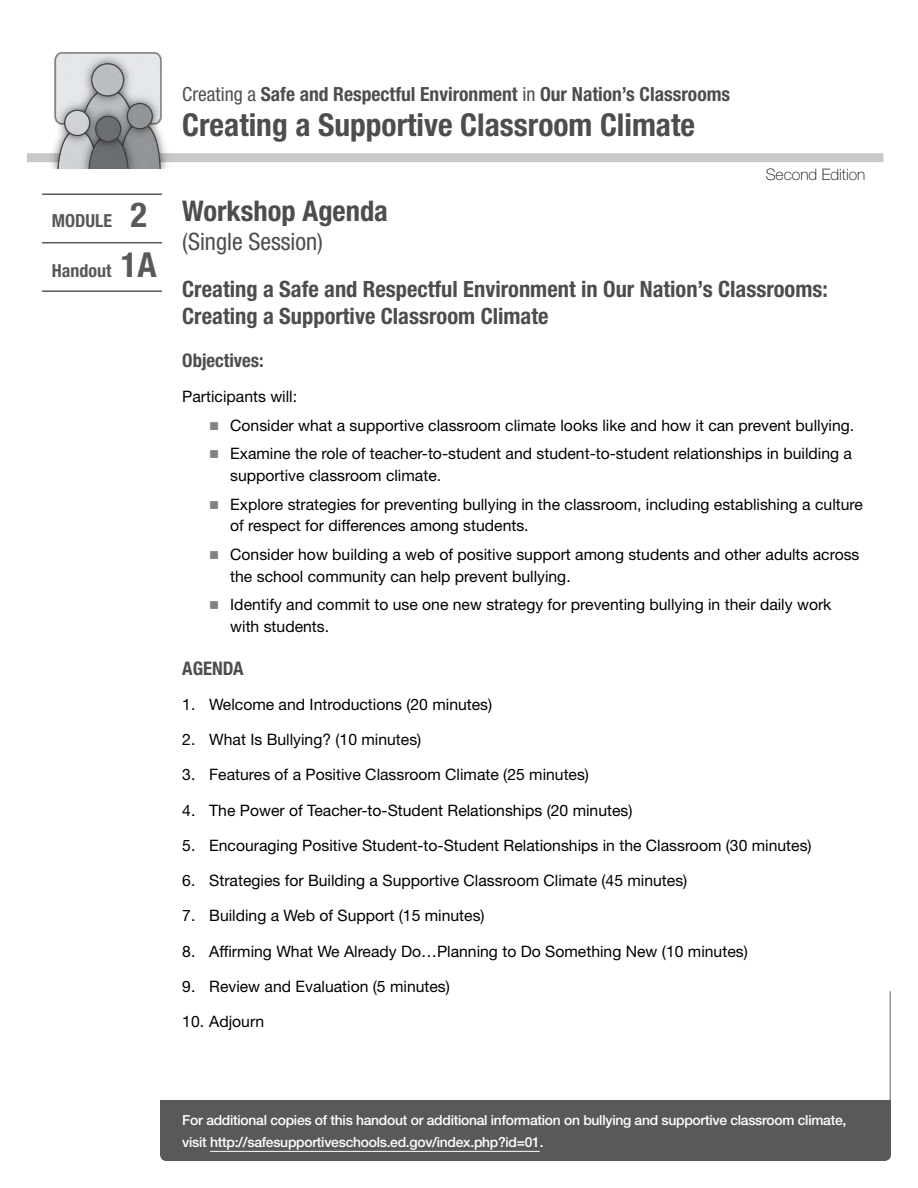
<style>
.page{position:relative;width:918px;height:1188px;background:#fff}
.page>*{position:absolute;margin:0;border:0;box-sizing:border-box;transform-origin:0 0}
.t1{font:700 condensed 31.5px "Helvetica Neue LT Std";color:#4d4d4f}
.t2{font:700 condensed 28.5px "Helvetica Neue LT Std";color:#4d4d4f}
.t3{font:condensed 24px "Helvetica Neue LT Std";color:#4d4d4f}
.t4{font:700 condensed 22.5px/27px "Helvetica Neue LT Std";color:#4d4d4f}
.t5{font:700 condensed 19.5px "Helvetica Neue LT Std";color:#4d4d4f}
.t6{font:700 condensed 18.75px "Helvetica Neue LT Std";color:#4d4d4f}
.t7{font:700 condensed 18px "Helvetica Neue LT Std";color:#58595b}
.t8{font:15.75px/21.8px "Helvetica Neue LT Std";color:#000}
.t9{font:100 15.75px "Helvetica Neue LT Std";color:#000}
.t10{font:500 13.8px/21.8px "Helvetica Neue LT Std";letter-spacing:-.02em;color:#fff}
.s1{font-size:34.5px}
.s2{font-weight:400}
.s3{color:#808285}
</style>
<div class="page">
<div style="left:160px;top:1100px;width:731px;height:61px;background:#58595b"></div>
<div style="left:27px;top:153px;width:856px;height:9px;background:#c7c8ca"></div>
<img style="left:41px;top:52px;width:134px;height:116px">
<hr style="left:42px;top:242px;width:120px;height:1px;background:#58595b">
<hr style="left:42px;top:193px;width:120px;height:2px;background:#58595b">
<hr style="left:42px;top:290px;width:120px;height:2px;background:#58595b">
<hr style="left:210px;top:1151px;width:330px;height:1px;background:#fff">
<p class="t7" style="left:52px;top:210px;width:97px">MODULE <span class="s1">2</span></p>
<h2 class="t7" style="left:52px;top:259px;width:106px">Handout <span class="s1">1A</span></h2>
<p class="t5" style="left:182px;top:82px;width:549px"><span class="s2">Creating a</span> Safe and Respectful Environment <span class="s2">in</span> Our Nation’s Classrooms</p>
<h1 class="t1" style="left:182px;top:105px;width:514px">Creating a Supportive Classroom Climate</h1>
<p class="t9" style="left:766px;top:165px;width:101px">Second Edition</p>
<h2 class="t2" style="left:182px;top:194px;width:207px">Workshop Agenda</h2>
<h2 class="t3" style="left:182px;top:228px;width:142px">(Single Session)</h2>
<p class="t4" style="left:182px;top:275px;width:647px">Creating a Safe and Respectful Environment in Our Nation’s Classrooms:<br>Creating a Supportive Classroom Climate</p>
<h3 class="t6" style="left:182px;top:349px;width:83px">Objectives:</h3>
<p class="t8" style="left:182px;top:386px;width:116px">Participants will:</p>
<p class="t8" style="left:209px;top:414px;width:646px"><span class="s3">■</span> Consider what a supportive classroom climate looks like and how it can prevent bullying.</p>
<p class="t8" style="left:230px;top:443px;width:623px;text-indent:-21px"><span class="s3">■</span> Examine the role of teacher-to-student and student-to-student relationships in building a supportive classroom climate.</p>
<p class="t8" style="left:230px;top:493px;width:634px;text-indent:-21px"><span class="s3">■</span> Explore strategies for preventing bullying in the classroom, including establishing a culture of respect for differences among students.</p>
<p class="t8" style="left:230px;top:543px;width:631px;text-indent:-21px"><span class="s3">■</span> Consider how building a web of positive support among students and other adults across the school community can help prevent bullying.</p>
<p class="t8" style="left:230px;top:593px;width:603px;text-indent:-21px"><span class="s3">■</span> Identify and commit to use one new strategy for preventing bullying in their daily work with students.</p>
<h3 class="t6" style="left:182px;top:657px;width:63px">AGENDA</h3>
<p class="t8" style="left:182px;top:693px;width:311px">1. Welcome and Introductions (20 minutes)</p>
<p class="t8" style="left:182px;top:728px;width:241px">2. What Is Bullying? (10 minutes)</p>
<p class="t8" style="left:182px;top:764px;width:408px">3. Features of a Positive Classroom Climate (25 minutes)</p>
<p class="t8" style="left:182px;top:799px;width:452px">4. The Power of Teacher-to-Student Relationships (20 minutes)</p>
<p class="t8" style="left:182px;top:834px;width:631px">5. Encouraging Positive Student-to-Student Relationships in the Classroom (30 minutes)</p>
<p class="t8" style="left:182px;top:869px;width:507px">6. Strategies for Building a Supportive Classroom Climate (45 minutes)</p>
<p class="t8" style="left:182px;top:905px;width:304px">7. Building a Web of Support (15 minutes)</p>
<p class="t8" style="left:182px;top:940px;width:567px">8. Affirming What We Already Do…Planning to Do Something New (10 minutes)</p>
<p class="t8" style="left:182px;top:975px;width:269px">9. Review and Evaluation (5 minutes)</p>
<p class="t8" style="left:182px;top:1010px;width:84px">10. Adjourn</p>
<p class="t10" style="left:182px;top:1109px;width:666px">For additional copies of this handout or additional information on bullying and supportive classroom climate, visit http://safesupportiveschools.ed.gov/index.php?id=01.</p>
</div>
